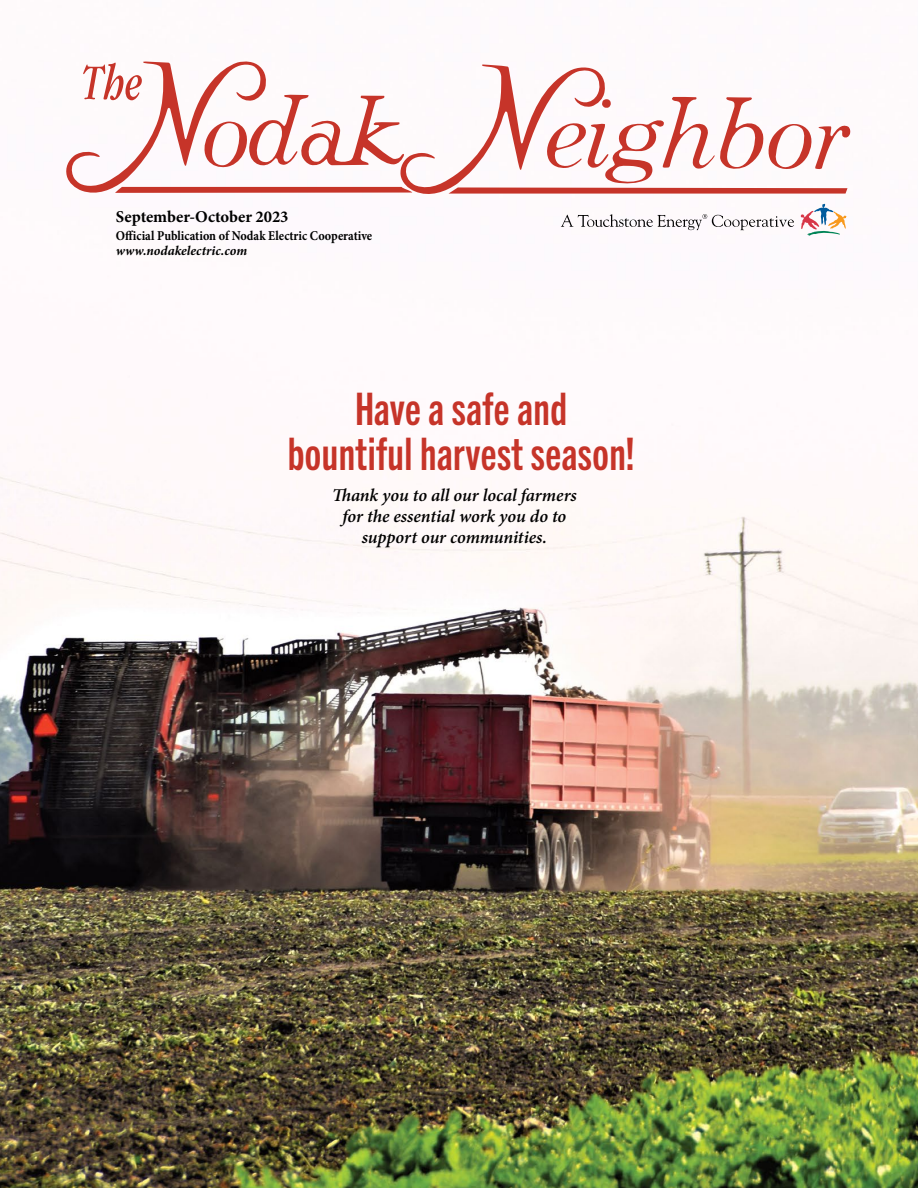
<style>
.page{position:relative;width:918px;height:1188px;background:#fff}
.page>*{position:absolute;margin:0;border:0;box-sizing:border-box;transform-origin:0 0}
.t1{font:45px/45px "Trade Gothic Next LT Pro Bd Cm";letter-spacing:.01em;color:#c63429;text-align:center}
.t2{font:italic 600 18px/21px "Minion Pro";letter-spacing:-.005em;color:#000;text-align:center}
.t3{font:700 16.65px "Minion Pro";letter-spacing:-.005em;color:#000}
.t4{font:700 13.5px "Minion Pro";color:#000;scale:.9 1}
.t5{font:italic 700 13.5px "Minion Pro";color:#000}
</style>
<div class="page">
<img style="left:0;top:203px;width:918px;height:985px">
<svg style="left:801px;top:204px;width:45px;height:32px"></svg>
<svg style="left:561px;top:214px;width:233px;height:16px"></svg>
<svg style="left:66px;top:61px;width:785px;height:133px"></svg>
<p class="t3" style="left:116px;top:205px;width:174px">September-October 2023</p>
<p class="t4" style="left:116px;top:226px;width:286px">Official Publication of Nodak Electric Cooperative</p>
<p class="t5" style="left:116px;top:241px;width:133px">www.nodakelectric.com</p>
<h1 class="t1" style="left:288px;top:383px;width:349px">Have a safe and bountiful harvest season!</h1>
<p class="t2" style="left:332px;top:484px;width:246px">Thank you to all our local farmers for the essential work you do to support our communities.</p>
</div>
